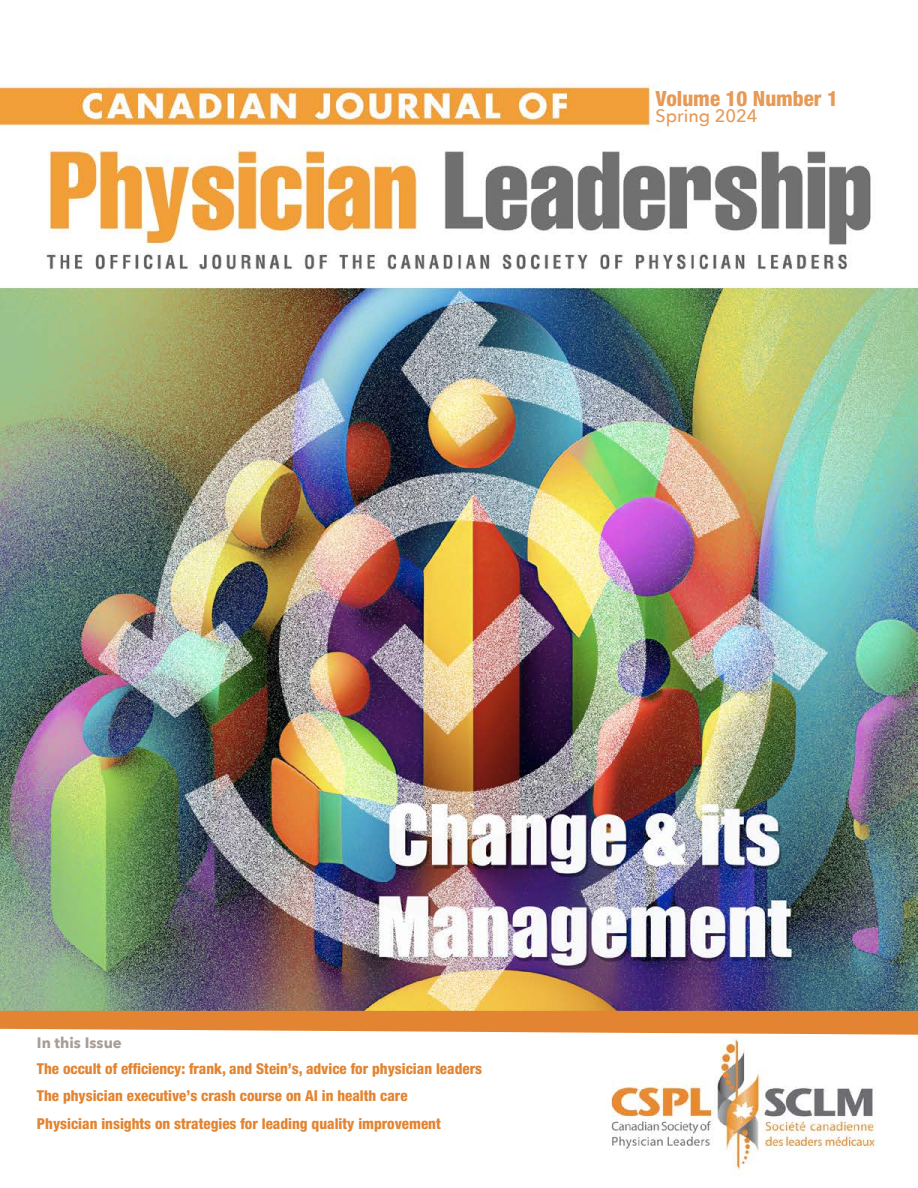
<style>
.page{position:relative;width:918px;height:1188px;background:#fff}
.page>*{position:absolute;margin:0;border:0;box-sizing:border-box;transform-origin:0 0}
.t1{font:800 condensed 21px "Helvetica Neue LT Pro";color:#e79956}
.t2{font:500 18px "Avenir Next";color:#e79956}
.t3{font:800 condensed 15px/26.5px "Helvetica Neue LT Pro";color:#e28431}
.t4{font:700 15px "Avenir Next";color:#a89d95}
</style>
<div class="page">
<img style="left:0;top:84px;width:918px;height:1092px">
<svg style="left:0;top:1011px;width:918px;height:24px;background:#e5944c"></svg>
<h1 class="t1" style="left:656px;top:86px;width:184px">Volume 10 Number 1</h1>
<p class="t2" style="left:656px;top:101px;width:104px">Spring 2024</p>
<p class="t4" style="left:37px;top:1030px;width:86px">In this Issue</p>
<p class="t3" style="left:37px;top:1055px;width:447px">The occult of efficiency: frank, and Stein’s, advice for physician leaders<br>The physician executive’s crash course on AI in health care</p>
<p class="t3" style="left:37px;top:1110px;width:405px">Physician insights on strategies for leading quality improvement</p>
</div>
